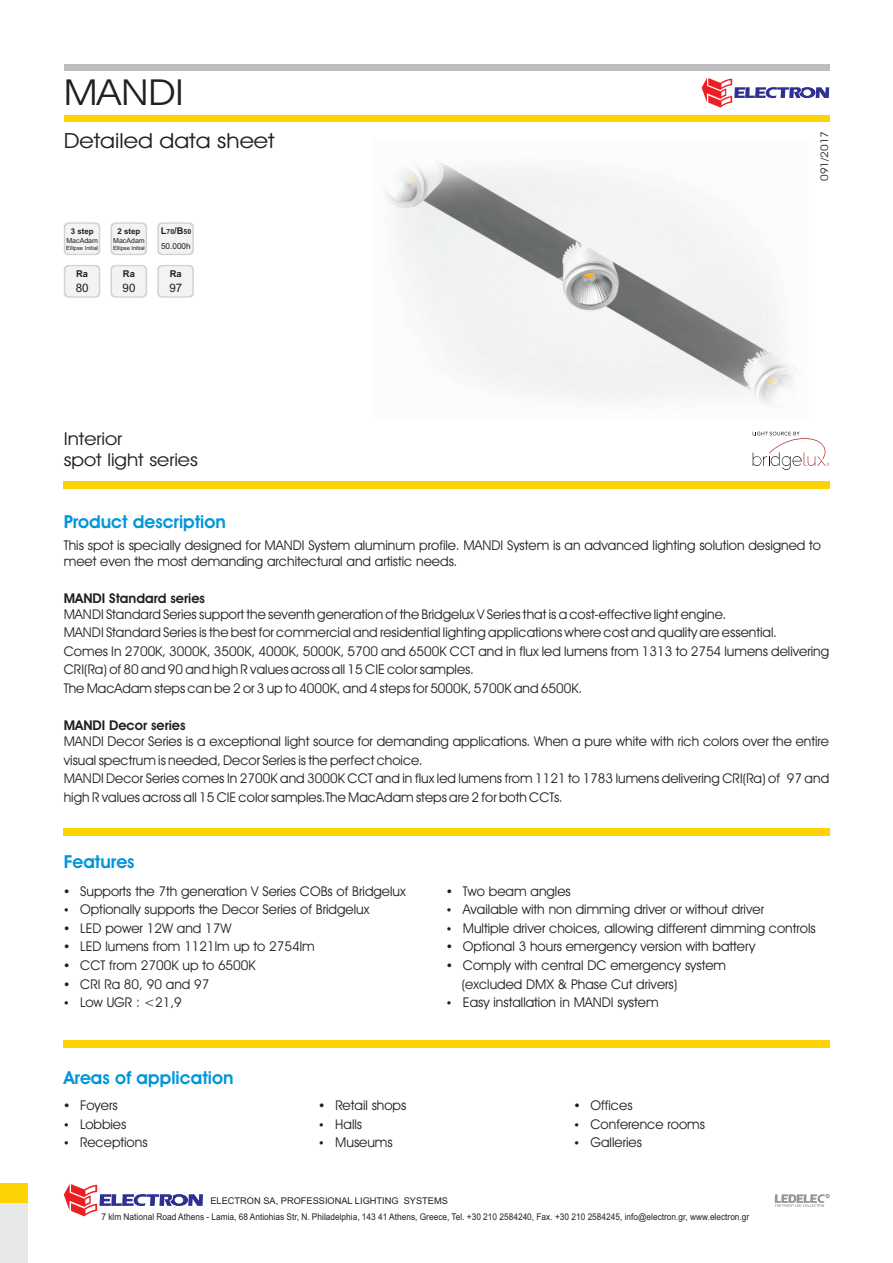
<style>
.page{position:relative;width:893px;height:1263px;background:#fff}
.page>*{position:absolute;margin:0;border:0;box-sizing:border-box;transform-origin:0 0}
.t1{font:36px "Avant Garde IT Cby BT";color:#231f20;scale:1.12 1}
.t2{font:21px "Avant Garde IT Cby BT";color:#231f20;scale:1.12 1}
.t3{font:700 18px "Avant Garde IT Cby BT";color:#0095d9}
.t4{font:17.85px/21.3px "Avant Garde IT Cby BT";color:#231f20;scale:1.12 1}
.t5{font:13.5px/18.6px "Avant Garde IT Cby BT";color:#231f20}
.t6{font:700 13.5px "Avant Garde IT Cby BT";color:#231f20}
.t7{font:12.9px/18.6px "Wingdings";color:#231f20;text-align:justify}
.t8{font:11.7px "Arial";color:#231f20}
.t9{font:11.55px "Wingdings";color:#231f20}
.t10{font:10.5px "Avant Garde IT Cby BT";color:#231f20;scale:1.12 1}
.t11{font:700 9.45px "Arial";color:#231f20}
.t12{font:9.3px/15.8px "Arial";color:#231f20}
.t13{font:8.25px "Arial";color:#231f20}
.t14{font:700 7.95px "Arial";color:#231f20}
.t15{font:7.05px "Arial";color:#231f20}
.t16{font:700 6.9px "Arial";color:#231f20}
.t17{font:5.7px "Arial";color:#231f20}
.s1{font-size:9.3px}
</style>
<div class="page">
<div style="left:0;top:1183px;width:28px;height:20px;background:#fed304"></div>
<div style="left:0;top:1203px;width:28px;height:60px;background:#e6e7e9"></div>
<svg style="left:775px;top:1194px;width:54px;height:13px"></svg>
<svg style="left:64px;top:1184px;width:139px;height:32px"></svg>
<div style="left:64px;top:115px;width:765px;height:7px;background:#fed304"></div>
<div style="left:64px;top:64px;width:765px;height:7px;background:#bcbdc0"></div>
<div style="left:157px;top:222px;width:37px;height:33px;background:#dadbdd;border-radius:5px"></div>
<div style="left:159px;top:224px;width:33px;height:30px;background:#f2f3f4;border-radius:4px"></div>
<div style="left:64px;top:265px;width:36px;height:33px;background:#dcddde;border-radius:5px"></div>
<div style="left:65px;top:266px;width:34px;height:30px;background:#f2f3f4;border-radius:4px"></div>
<div style="left:111px;top:265px;width:36px;height:33px;background:#dcddde;border-radius:5px"></div>
<div style="left:157px;top:265px;width:37px;height:33px;background:#dcddde;border-radius:5px"></div>
<div style="left:112px;top:266px;width:34px;height:30px;background:#f2f3f4;border-radius:4px"></div>
<div style="left:159px;top:266px;width:33px;height:30px;background:#f2f3f4;border-radius:4px"></div>
<div style="left:111px;top:222px;width:36px;height:33px;background:#dadbdd;border-radius:5px"></div>
<div style="left:64px;top:222px;width:36px;height:33px;background:#dadbdd;border-radius:5px"></div>
<div style="left:112px;top:224px;width:34px;height:30px;background:#f2f3f4;border-radius:4px"></div>
<div style="left:65px;top:224px;width:34px;height:30px;background:#f2f3f4;border-radius:4px"></div>
<svg style="left:702px;top:78px;width:127px;height:30px"></svg>
<div style="left:63px;top:481px;width:766px;height:7px;background:#fed304"></div>
<div style="left:63px;top:828px;width:766px;height:7px;background:#fed304"></div>
<div style="left:63px;top:1041px;width:766px;height:7px;background:#fed304"></div>
<svg style="left:753px;top:432px;width:76px;height:38px"></svg>
<img style="left:385px;top:161px;width:412px;height:244px">
<h1 class="t1" style="left:64px;top:78px;width:108px">MANDI</h1>
<h2 class="t2" style="left:64px;top:132px;width:190px">Detailed data sheet</h2>
<p class="t14" style="left:71px;top:228px;width:24px">3 step</p>
<p class="t14" style="left:118px;top:228px;width:24px">2 step</p>
<p class="t17" style="left:66px;top:246px;width:33px">Ellipse Initial</p>
<p class="t17" style="left:113px;top:246px;width:33px">Ellipse Initial</p>
<p class="t15" style="left:66px;top:238px;width:33px">MacAdam</p>
<p class="t15" style="left:113px;top:238px;width:33px">MacAdam</p>
<p class="t16" style="left:161px;top:229px;width:32px"><span class="s1">L</span>70<span class="s1">/B</span>50</p>
<p class="t13" style="left:161px;top:242px;width:31px">50.000h</p>
<p class="t11" style="left:76px;top:270px;width:13px">Ra</p>
<p class="t8" style="left:76px;top:283px;width:15px">80</p>
<p class="t11" style="left:123px;top:270px;width:13px">Ra</p>
<p class="t11" style="left:170px;top:270px;width:13px">Ra</p>
<p class="t8" style="left:123px;top:283px;width:14px">90</p>
<p class="t8" style="left:169px;top:283px;width:14px">97</p>
<h3 class="t4" style="left:64px;top:430px;width:121px">Interior<br>spot light series</h3>
<h3 class="t3" style="left:64px;top:514px;width:164px">Product description</h3>
<p class="t10" style="left:820px;top:181px;width:46px;rotate:-90deg">091/2017</p>
<p class="t5" style="left:64px;top:538px;width:759px;line-height:16.2px">This spot is specially designed for MANDI System aluminum profile. MANDI System is an advanced lighting solution designed to meet even the most demanding architectural and artistic needs.</p>
<p class="t6" style="left:64px;top:592px;width:143px">MANDI Standard series</p>
<p class="t5" style="left:64px;top:606px;width:767px">MANDI Standard Series support the seventh generation of the Bridgelux V Series that is a cost-effective light engine.<br>MANDI Standard Series is the best for commercial and residential lighting applications where cost and quality are essential.<br>Comes In 2700K, 3000K, 3500K, 4000K, 5000K, 5700 and 6500K CCT and in flux led lumens from 1313 to 2754 lumens delivering CRI(Ra) of 80 and 90 and high R values across all 15 CIE color samples.<br>The MacAdam steps can be 2 or 3 up to 4000K, and 4 steps for 5000K, 5700K and 6500K.</p>
<p class="t6" style="left:64px;top:720px;width:123px">MANDI Decor series</p>
<p class="t5" style="left:64px;top:733px;width:767px">MANDI Decor Series is a exceptional light source for demanding applications. When a pure white with rich colors over the entire visual spectrum is needed, Decor Series is the perfect choice.<br>MANDI Decor Series comes In 2700K and 3000K CCT and in flux led lumens from 1121 to 1783 lumens delivering CRI(Ra) of 97 and high R values across all 15 CIE color samples.The MacAdam steps are 2 for both CCTs.</p>
<h3 class="t3" style="left:64px;top:854px;width:72px">Features</h3>
<p class="t5" style="left:64px;top:883px;width:343px">•Supports the 7th generation V Series COBs of Bridgelux</p>
<p class="t5" style="left:80px;top:901px;width:291px;text-indent:-16px">•Optionally supports the Decor Series of Bridgelux<br>LED power 12W and 17W<br>LED lumens from 1121lm up to 2754lm<br>CCT from 2700K up to 6500K<br>CRI Ra 80, 90 and 97<br>Low UGR : &lt;21,9</p>
<p class="t7" style="left:64px;top:920px;width:37px">• • • •</p>
<p class="t9" style="left:64px;top:998px;width:33px">•</p>
<h3 class="t3" style="left:64px;top:1071px;width:171px">Areas of application</h3>
<p class="t5" style="left:64px;top:1097px;width:55px">•Foyers</p>
<p class="t5" style="left:64px;top:1116px;width:64px">•Lobbies</p>
<p class="t5" style="left:64px;top:1135px;width:85px">•Receptions</p>
<p class="t5" style="left:319px;top:1097px;width:89px">•Retail shops</p>
<p class="t5" style="left:319px;top:1116px;width:45px">•Halls</p>
<p class="t5" style="left:319px;top:1135px;width:75px">•Museums</p>
<p class="t5" style="left:463px;top:883px;width:303px">Two beam angles<br>Available with non dimming driver or without driver</p>
<p class="t5" style="left:446px;top:920px;width:371px">•Multiple driver choices, allowing different dimming controls</p>
<p class="t5" style="left:462px;top:939px;width:295px;text-indent:-15px">•Optional 3 hours emergency version with battery<br>Comply with central DC emergency system (excluded DMX &amp; Phase Cut drivers)</p>
<p class="t5" style="left:446px;top:994px;width:214px">•Easy installation in MANDI system</p>
<p class="t7" style="left:446px;top:883px;width:37px">•</p>
<p class="t9" style="left:446px;top:905px;width:33px">•</p>
<p class="t7" style="left:446px;top:957px;width:37px">•</p>
<p class="t5" style="left:574px;top:1097px;width:60px">•Offices</p>
<p class="t5" style="left:574px;top:1116px;width:132px">•Conference rooms</p>
<p class="t5" style="left:574px;top:1135px;width:69px">•Galleries</p>
<p class="t12" style="left:101px;top:1193px;width:649px;text-indent:109px">ELECTRON SA, PROFESSIONAL LIGHTING SYSTEMS<br>7 klm National Road Athens - Lamia, 68 Antiohias Str, N. Philadelphia, 143 41 Athens, Greece, Tel. +30 210 2584240, Fax. +30 210 2584245, info@electron.gr, www.electron.gr</p>
</div>
